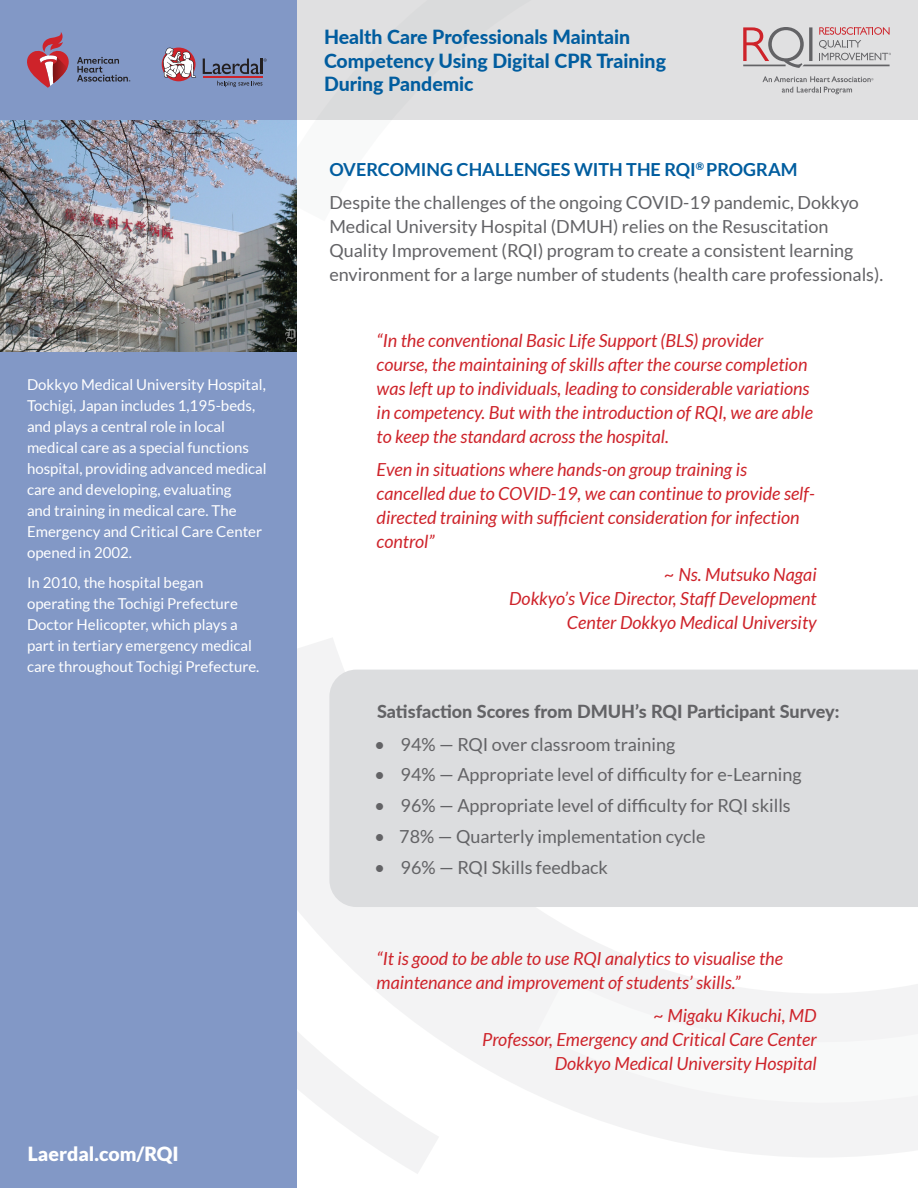
<style>
.page{position:relative;width:918px;height:1188px;background:#fff}
.page>*{position:absolute;margin:0;border:0;box-sizing:border-box;transform-origin:0 0}
.Main_Body_Copy{font:800 19.5px/23.4px "Lato";color:#015d9f}
.t1{font:900 19.5px "Lato";color:#fff}
.Main_Body_Copy-2{font:italic 18px/24px "Lato";color:#ce232a}
.Main_Body_Copy-3{font:18px/24px "Lato";color:#636366}
.Sidebar_Quotes{font:18px "Lato";color:#636366}
.Sidebar_Quotes-2{font:800 18px "Lato";color:#636366}
.Main_Body_Copy-4{font:700 18px "Lato";color:#015d9f}
.Main_Body_Copy-5{font:15px/21px "Lato";color:#fff}
.s1{font-weight:500;font-style:italic}
</style>
<div class="page">
<svg style="left:439px;top:669px;width:479px;height:488px"></svg>
<svg style="left:297px;top:638px;width:142px;height:536px;fill:#f3f3f4"></svg>
<div style="left:0;top:0;width:297px;height:1188px;background:#8298c6"></div>
<div style="left:297px;top:0;width:621px;height:120px;background:#e0e0e1"></div>
<img style="left:0;top:120px;width:297px;height:231px">
<svg style="left:77px;top:57px;width:53px;height:25px"></svg>
<svg style="left:27px;top:32px;width:42px;height:56px"></svg>
<div style="left:162px;top:48px;width:34px;height:33px;background:#ce232a;border-radius:50%"></div>
<svg style="left:217px;top:81px;width:45px;height:6px"></svg>
<hr style="left:203px;top:77px;width:59px;height:1px;background:#ce232a">
<svg style="left:161px;top:47px;width:35px;height:31px"></svg>
<svg style="left:203px;top:59px;width:64px;height:15px"></svg>
<svg style="left:762px;top:76px;width:111px;height:18px"></svg>
<svg style="left:743px;top:27px;width:148px;height:41px"></svg>
<div style="left:329px;top:670px;width:589px;height:237px;background:#dcdddf"></div>
<p class="Main_Body_Copy-5" style="left:27px;top:374px;width:241px">Dokkyo Medical University Hospital, Tochigi, Japan includes 1,195-beds, and plays a central role in local medical care as a special functions hospital, providing advanced medical care and developing, evaluating<br>and training in medical care. The Emergency and Critical Care Center opened in 2002.</p>
<p class="Main_Body_Copy-5" style="left:27px;top:572px;width:234px">In 2010, the hospital began operating the Tochigi Prefecture Doctor Helicopter, which plays a part in tertiary emergency medical care throughout Tochigi Prefecture.</p>
<p class="t1" style="left:28px;top:1142px;width:152px">Laerdal.com/RQI</p>
<p class="Main_Body_Copy" style="left:324px;top:25px;width:344px">Health Care Professionals Maintain<br>Competency Using Digital CPR Training<br>During Pandemic</p>
<p class="Main_Body_Copy-4" style="left:329px;top:160px;width:470px">OVERCOMING CHALLENGES WITH THE RQI<sup>®</sup> PROGRAM</p>
<p class="Main_Body_Copy-3" style="left:329px;top:191px;width:555px">Despite the challenges of the ongoing COVID-19 pandemic, Dokkyo Medical University Hospital (DMUH) relies on the Resuscitation Quality Improvement (RQI) program to create a consistent learning environment for a large number of students (health care professionals).</p>
<p class="Main_Body_Copy-2" style="left:377px;top:329px;width:438px">“In the conventional Basic Life Support (BLS) provider course, the maintaining of skills after the course completion was left up to individuals, leading to considerable variations in competency. But with the introduction of RQI, we are able to keep the standard across the hospital.</p>
<p class="Main_Body_Copy-2" style="left:377px;top:458px;width:440px">Even in situations where hands-on group training is cancelled due to COVID-19, we can continue to provide self&shy;directed training with sufficient consideration for infection control”</p>
<p class="Main_Body_Copy-2" style="left:509px;top:563px;width:309px;text-align:right">~ Ns. Mutsuko Nagai<br>Dokkyo’s Vice Director, Staff Development<br>Center Dokkyo Medical University</p>
<p class="Sidebar_Quotes-2" style="left:377px;top:698px;width:464px">Satisfaction Scores from DMUH’s RQI Participant Survey:</p>
<p class="Sidebar_Quotes" style="left:375px;top:734px;width:302px"><span class="s1">•</span> 94% — RQI over classroom training</p>
<p class="Sidebar_Quotes" style="left:375px;top:765px;width:429px"><span class="s1">•</span> 94% — Appropriate level of difficulty for e-Learning</p>
<p class="Sidebar_Quotes" style="left:375px;top:796px;width:418px"><span class="s1">•</span> 96% — Appropriate level of difficulty for RQI skills</p>
<p class="Sidebar_Quotes" style="left:375px;top:826px;width:333px"><span class="s1">•</span> 78% — Quarterly implementation cycle</p>
<p class="Sidebar_Quotes" style="left:375px;top:857px;width:235px"><span class="s1">•</span> 96% — RQI Skills feedback</p>
<p class="Main_Body_Copy-2" style="left:377px;top:947px;width:408px">“It is good to be able to use RQI analytics to visualise the maintenance and improvement of students’ skills.”</p>
<p class="Main_Body_Copy-2" style="left:482px;top:1004px;width:336px;text-align:right">~ Migaku Kikuchi, MD<br>Professor, Emergency and Critical Care Center<br>Dokkyo Medical University Hospital</p>
</div>
